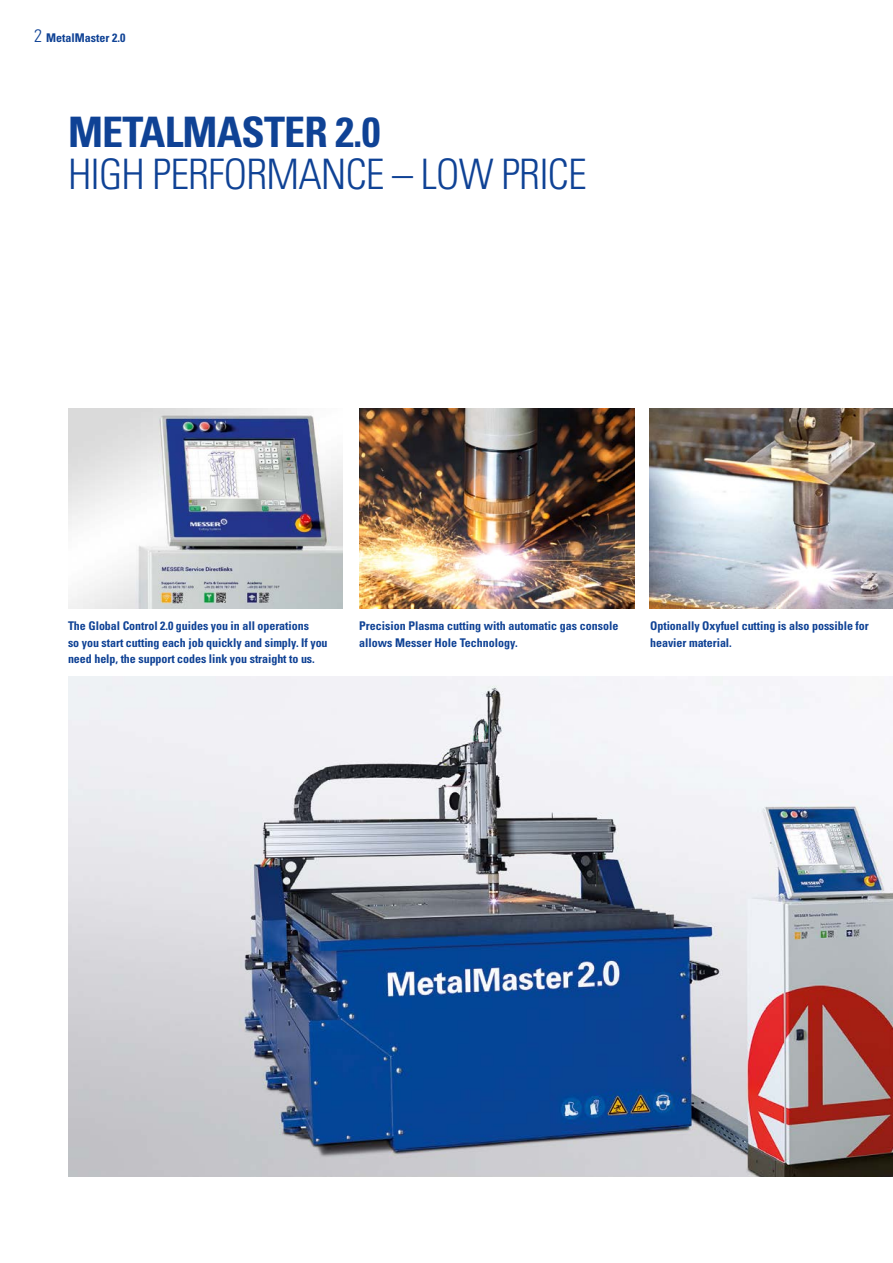
<style>
.page{position:relative;width:893px;height:1263px;background:#fff}
.page>*{position:absolute;margin:0;border:0;box-sizing:border-box;transform-origin:0 0}
.t1{font:300 condensed 42px "Univers";letter-spacing:-.02em;color:#0f4295}
.t2{font:700 condensed 42px "Univers";letter-spacing:-.02em;color:#0f4295}
.t3{font:700 condensed 12px/16.5px "Univers";letter-spacing:-.005em;color:#0f4295}
.s1{font-weight:300;font-size:18px}
</style>
<div class="page">
<img style="left:359px;top:408px;width:275px;height:200px">
<img style="left:649px;top:408px;width:244px;height:200px">
<img style="left:68px;top:676px;width:825px;height:500px">
<img style="left:68px;top:408px;width:275px;height:200px">
<p class="t3" style="left:34px;top:29px;width:93px"><span class="s1">2</span> MetalMaster 2.0</p>
<h1 class="t2" style="left:68px;top:106px;width:314px">METALMASTER 2.0</h1>
<h1 class="t1" style="left:68px;top:149px;width:520px">HIGH PERFORMANCE – LOW PRICE</h1>
<p class="t3" style="left:68px;top:617px;width:261px">The Global Control 2.0 guides you in all operations<br>so you start cutting each job quickly and simply. If you need help, the support codes link you straight to us.</p>
<p class="t3" style="left:359px;top:617px;width:261px">Precision Plasma cutting with automatic gas console allows Messer Hole Technology.</p>
<p class="t3" style="left:650px;top:617px;width:220px">Optionally Oxyfuel cutting is also possible for heavier material.</p>
</div>
